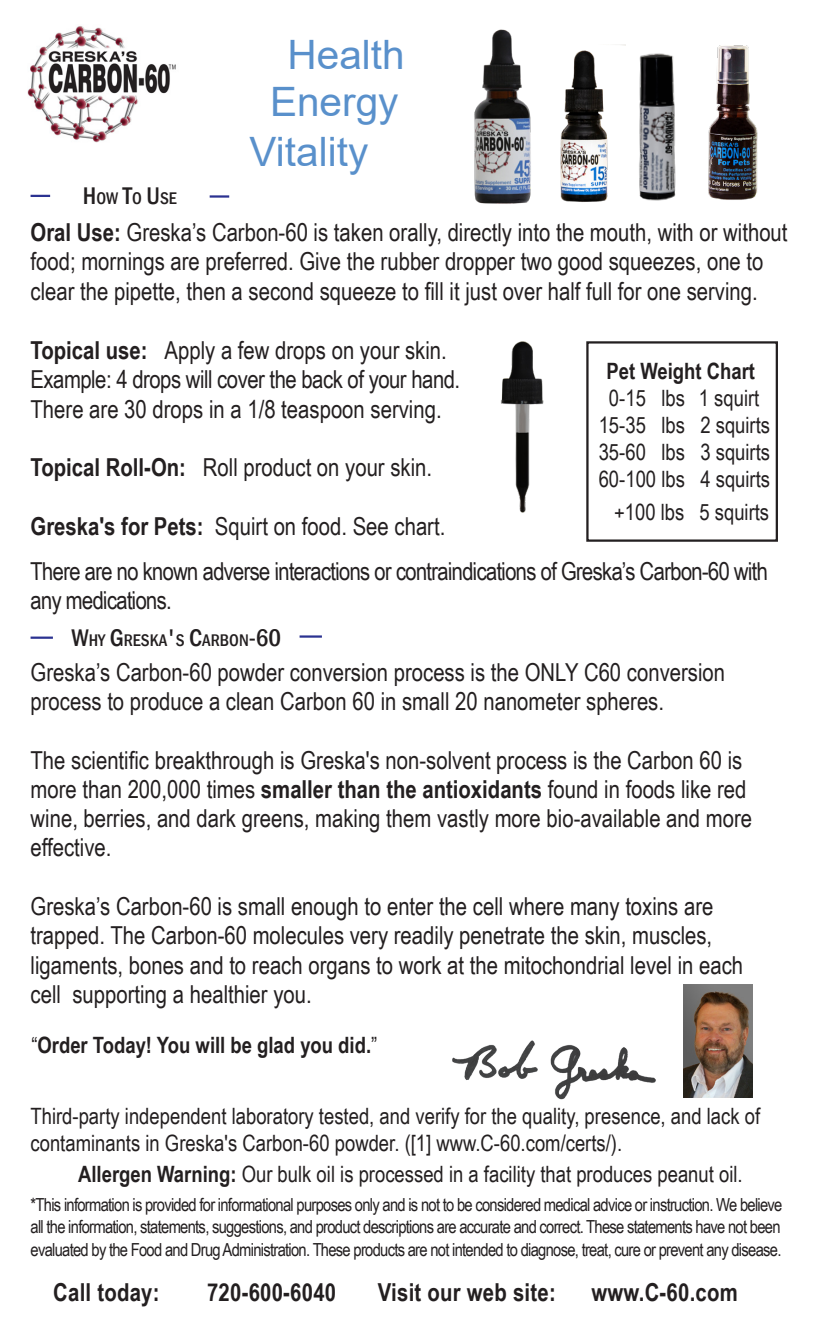
<style>
.page{position:relative;width:821px;height:1337px;background:#fff}
.page>*{position:absolute;margin:0;border:0;box-sizing:border-box;transform-origin:0 0}
.t1{font:40.5px "Arial";color:#5990cb}
.t2{font:24.75px/29.2px "Arial Narrow";color:#231f20}
.t3{font:24.75px/29.2px "Arial Narrow";letter-spacing:-.03em;color:#231f20}
.t4{font:700 24.75px "Arial Narrow";letter-spacing:.01em;color:#231f20}
.t5{font:24.75px "Arial Narrow";letter-spacing:-.02em;color:#231f20}
.t6{font:22.5px/27px "Arial Narrow";color:#231f20}
.t7{font:700 22.5px "Arial Narrow";color:#231f20}
.t8{font:18px/22.5px "Arial Narrow";letter-spacing:-.04em;color:#231f20;text-align:justify}
.t9{font:500 condensed 17.32px "Franklin Gothic";color:#231f20}
.s1{font-size:24.75px}
.s2{font-weight:700}
.s3{font-weight:400}
</style>
<div class="page">
<div style="left:586px;top:341px;width:191px;height:201px;border:2px solid #231f20"></div>
<hr style="left:31px;top:636px;width:22px;height:3px;background:#2b3291">
<hr style="left:299px;top:635px;width:23px;height:2px;background:#2b3291">
<svg style="left:31px;top:195px;width:19px;height:2px"></svg>
<hr style="left:209px;top:195px;width:20px;height:3px;background:#2b3291">
<img style="left:708px;top:45px;width:50px;height:155px">
<img style="left:683px;top:984px;width:69px;height:113px">
<img style="left:27px;top:26px;width:149px;height:117px">
<img style="left:501px;top:341px;width:101px;height:185px">
<img style="left:624px;top:44px;width:52px;height:157px">
<img style="left:474px;top:29px;width:57px;height:175px">
<img style="left:452px;top:1040px;width:204px;height:60px">
<img style="left:560px;top:44px;width:64px;height:158px">
<p class="t1" style="left:287px;top:27px;width:119px">Health</p>
<p class="t1" style="left:270px;top:74px;width:130px">Energy</p>
<p class="t9" style="left:83px;top:187px;width:95px"><span class="s1">H</span>OW <span class="s1">T</span>O <span class="s1">U</span>SE</p>
<p class="t1" style="left:249px;top:124px;width:120px">Vitality</p>
<p class="t2" style="left:31px;top:217px;width:758px"><span class="s2">Oral Use:</span> Greska’s Carbon-60 is taken orally, directly into the mouth, with or without food; mornings are preferred. Give the rubber dropper two good squeezes, one to clear the pipette, then a second squeeze to fill it just over half full for one serving.</p>
<p class="t2" style="left:31px;top:335px;width:417px"><span class="s2">Topical use:</span> Apply a few drops on your skin.</p>
<p class="t5" style="left:31px;top:361px;width:431px">Example: 4 drops will cover the back of your hand.</p>
<p class="t2" style="left:31px;top:393px;width:412px">There are 30 drops in a 1/8 teaspoon serving.</p>
<p class="t2" style="left:31px;top:452px;width:403px"><span class="s2">Topical Roll-On:</span> Roll product on your skin.</p>
<p class="t2" style="left:31px;top:510px;width:416px"><span class="s2">Greska's for Pets:</span> Squirt on food. See chart.</p>
<p class="t3" style="left:31px;top:555px;width:739px">There are no known adverse interactions or contraindications of Greska’s Carbon-60 with any medications.</p>
<p class="t7" style="left:606px;top:354px;width:150px">Pet Weight Chart</p>
<p class="t6" style="left:608px;top:383px;width:152px">0-15 lbs 1 squirt</p>
<p class="t6" style="left:598px;top:410px;width:173px">15-35 lbs 2 squirts</p>
<p class="t6" style="left:598px;top:437px;width:173px">35-60 lbs 3 squirts</p>
<p class="t6" style="left:598px;top:464px;width:173px">60-100 lbs 4 squirts</p>
<p class="t6" style="left:613px;top:497px;width:156px">+100 lbs 5 squirts</p>
<p class="t9" style="left:71px;top:629px;width:211px"><span class="s1">W</span>HY <span class="s1">G</span>RESKA<span class="s1">'</span>S <span class="s1">C</span>ARBON<span class="s1">-60</span></p>
<p class="t2" style="left:31px;top:656px;width:695px">Greska’s Carbon-60 powder conversion process is the ONLY C60 conversion process to produce a clean Carbon 60 in small 20 nanometer spheres.</p>
<p class="t2" style="left:31px;top:744px;width:722px">The scientific breakthrough is Greska's non-solvent process is the Carbon 60 is more than 200,000 times <span class="s2">smaller than the antioxidants</span> found in foods like red wine, berries, and dark greens, making them vastly more bio-available and more effective.</p>
<p class="t2" style="left:31px;top:890px;width:713px">Greska’s Carbon-60 is small enough to enter the cell where many toxins are trapped. The Carbon-60 molecules very readily penetrate the skin, muscles, ligaments, bones and to reach organs to work at the mitochondrial level in each cell supporting a healthier you.</p>
<p class="t7" style="left:31px;top:1027px;width:347px"><span class="s3">“</span>Order Today! You will be glad you did.<span class="s3">”</span></p>
<p class="t6" style="left:30px;top:1102px;width:730px">Third-party independent laboratory tested, and verify for the quality, presence, and lack of contaminants in Greska's Carbon-60 powder. ([1] www.C-60.com/certs/).</p>
<p class="t6" style="left:78px;top:1160px;width:665px"><span class="s2">Allergen Warning:</span> Our bulk oil is processed in a facility that produces peanut oil.</p>
<p class="t8" style="left:31px;top:1192px;width:753px">*This information is provided for informational purposes only and is not to be considered medical advice or instruction. We believe all the information, statements, suggestions, and product descriptions are accurate and correct. These statements have not been evaluated by the Food and Drug Administration. These products are not intended to diagnose, treat, cure or prevent any disease.</p>
<p class="t4" style="left:53px;top:1273px;width:108px">Call today:</p>
<p class="t4" style="left:207px;top:1273px;width:131px">720-600-6040</p>
<p class="t4" style="left:377px;top:1273px;width:179px">Visit our web site:</p>
<p class="t4" style="left:591px;top:1273px;width:148px">www.C-60.com</p>
</div>
